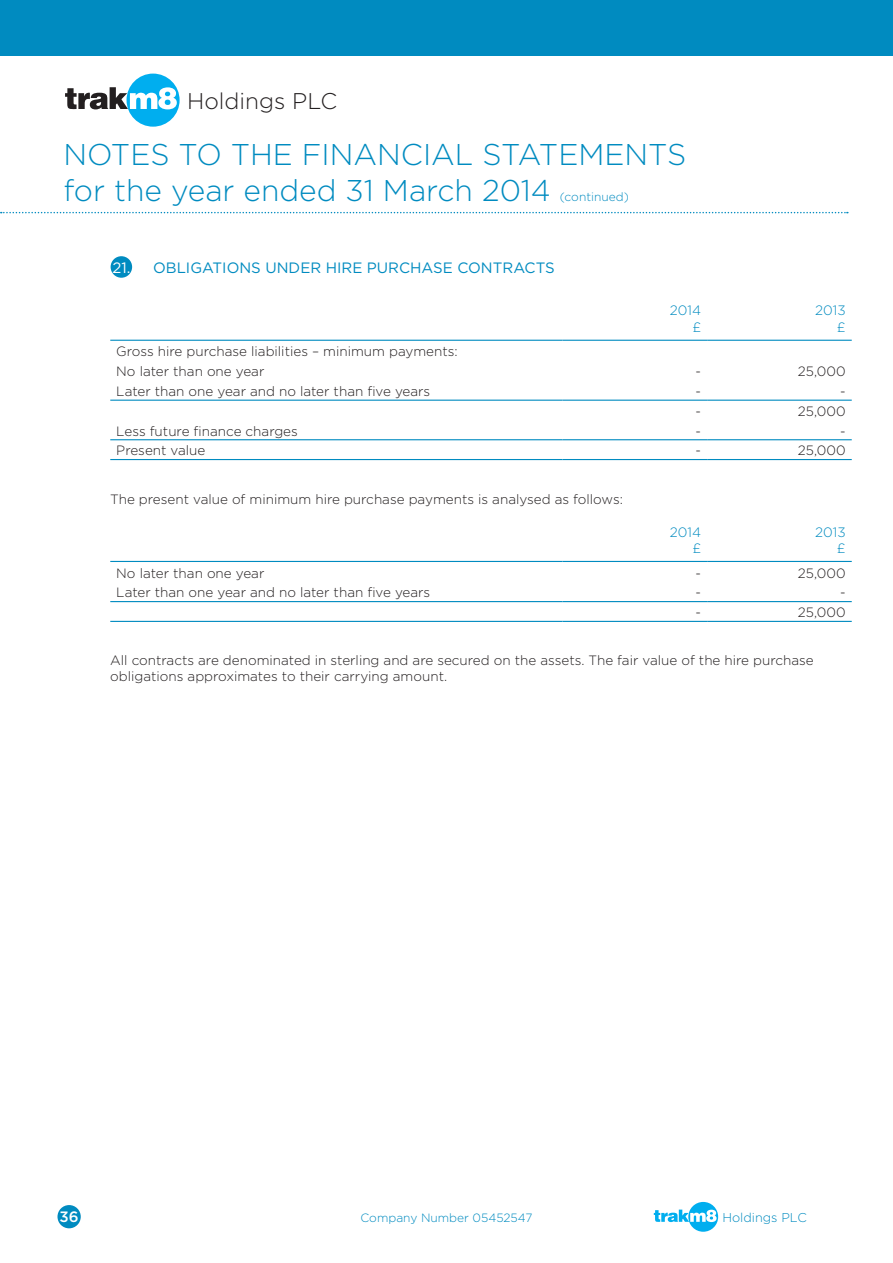
<style>
.page{position:relative;width:893px;height:1263px;background:#fff}
.page>*{position:absolute;margin:0;border:0;box-sizing:border-box;transform-origin:0 0}
.t1{font:300 30px/36px "Gotham";color:#008bc0}
.t2{font:300 22.65px "Gotham";color:#231f20}
.t3{font:15px "Gotham";color:#008bc0}
.t4{font:500 15px "Gotham";color:#fff}
.t5{font:300 13.65px/16.4px "Gotham";color:#008bc0;text-align:right}
.t6{font:300 13.5px/19.8px "Gotham";color:#231f20}
.t7{font:300 12.75px "Gotham";color:#008bc0}
.t8{font:300 12px "Gotham";color:#008bc0}
.s1{color:#fff}
</style>
<div class="page">
<div style="left:57px;top:1205px;width:24px;height:23px;background:#008bc0;border-radius:50%"></div>
<svg style="left:654px;top:1202px;width:64px;height:30px"></svg>
<div style="left:0;top:0;width:893px;height:56px;background:#008bc0"></div>
<svg style="left:65px;top:74px;width:115px;height:53px"></svg>
<svg style="left:1px;top:212px;width:847px;height:1px"></svg>
<div style="left:111px;top:256px;width:21px;height:22px;background:#008bc0;border-radius:50%"></div>
<hr style="left:110px;top:400px;width:453px;height:1px;background:#008bc0">
<hr style="left:563px;top:400px;width:144px;height:1px;background:#008bc0">
<hr style="left:707px;top:400px;width:145px;height:1px;background:#008bc0">
<hr style="left:110px;top:439px;width:453px;height:1px;background:#008bc0">
<hr style="left:563px;top:439px;width:144px;height:1px;background:#008bc0">
<hr style="left:707px;top:439px;width:145px;height:1px;background:#008bc0">
<hr style="left:110px;top:459px;width:453px;height:1px;background:#008bc0">
<hr style="left:563px;top:459px;width:144px;height:1px;background:#008bc0">
<hr style="left:707px;top:459px;width:145px;height:1px;background:#008bc0">
<hr style="left:110px;top:340px;width:453px;height:1px;background:#008bc0">
<hr style="left:563px;top:340px;width:144px;height:1px;background:#008bc0">
<hr style="left:707px;top:340px;width:145px;height:1px;background:#008bc0">
<hr style="left:110px;top:601px;width:453px;height:1px;background:#008bc0">
<hr style="left:563px;top:601px;width:144px;height:1px;background:#008bc0">
<hr style="left:707px;top:601px;width:145px;height:1px;background:#008bc0">
<hr style="left:110px;top:621px;width:453px;height:1px;background:#008bc0">
<hr style="left:563px;top:621px;width:144px;height:1px;background:#008bc0">
<hr style="left:707px;top:621px;width:145px;height:1px;background:#008bc0">
<hr style="left:110px;top:561px;width:453px;height:1px;background:#008bc0">
<hr style="left:563px;top:561px;width:144px;height:1px;background:#008bc0">
<hr style="left:707px;top:561px;width:145px;height:1px;background:#008bc0">
<h2 class="t2" style="left:187px;top:89px;width:152px">Holdings PLC</h2>
<h1 class="t1" style="left:63px;top:136px;width:625px">NOTES TO THE FINANCIAL STATEMENTS for the year ended 31 March 2014</h1>
<p class="t8" style="left:560px;top:191px;width:71px">(continued)</p>
<p class="t3" style="left:113px;top:259px;width:444px"><span class="s1">21.</span> OBLIGATIONS UNDER HIRE PURCHASE CONTRACTS</p>
<p class="t6" style="left:116px;top:341px;width:343px">Gross hire purchase liabilities – minimum payments:<br>No later than one year</p>
<p class="t5" style="left:670px;top:302px;width:33px">2014 £</p>
<p class="t5" style="left:815px;top:302px;width:32px">2013 £</p>
<p class="t6" style="left:696px;top:361px;width:7px">-</p>
<p class="t6" style="left:798px;top:361px;width:49px">25,000</p>
<p class="t6" style="left:116px;top:381px;width:315px">Later than one year and no later than five years</p>
<p class="t6" style="left:696px;top:381px;width:7px">-</p>
<p class="t6" style="left:840px;top:381px;width:7px">-</p>
<p class="t6" style="left:696px;top:401px;width:7px">-</p>
<p class="t6" style="left:798px;top:401px;width:49px">25,000</p>
<p class="t6" style="left:116px;top:421px;width:183px">Less future finance charges</p>
<p class="t6" style="left:696px;top:421px;width:7px">-</p>
<p class="t6" style="left:840px;top:421px;width:7px">-</p>
<p class="t6" style="left:116px;top:440px;width:91px">Present value</p>
<p class="t6" style="left:696px;top:440px;width:7px">-</p>
<p class="t6" style="left:798px;top:440px;width:49px">25,000</p>
<p class="t6" style="left:110px;top:489px;width:514px">The present value of minimum hire purchase payments is analysed as follows:</p>
<p class="t5" style="left:670px;top:523px;width:33px">2014 £</p>
<p class="t5" style="left:815px;top:523px;width:32px">2013 £</p>
<p class="t6" style="left:116px;top:563px;width:150px">No later than one year</p>
<p class="t6" style="left:696px;top:563px;width:7px">-</p>
<p class="t6" style="left:798px;top:563px;width:49px">25,000</p>
<p class="t6" style="left:116px;top:582px;width:315px">Later than one year and no later than five years</p>
<p class="t6" style="left:696px;top:582px;width:7px">-</p>
<p class="t6" style="left:840px;top:582px;width:7px">-</p>
<p class="t6" style="left:696px;top:602px;width:7px">-</p>
<p class="t6" style="left:798px;top:602px;width:49px">25,000</p>
<p class="t6" style="left:110px;top:652px;width:705px;line-height:16.2px">All contracts are denominated in sterling and are secured on the assets. The fair value of the hire purchase obligations approximates to their carrying amount.</p>
<p class="t4" style="left:59px;top:1208px;width:21px">36</p>
<p class="t8" style="left:361px;top:1211px;width:173px">Company Number 05452547</p>
<p class="t7" style="left:722px;top:1210px;width:86px">Holdings PLC</p>
</div>
